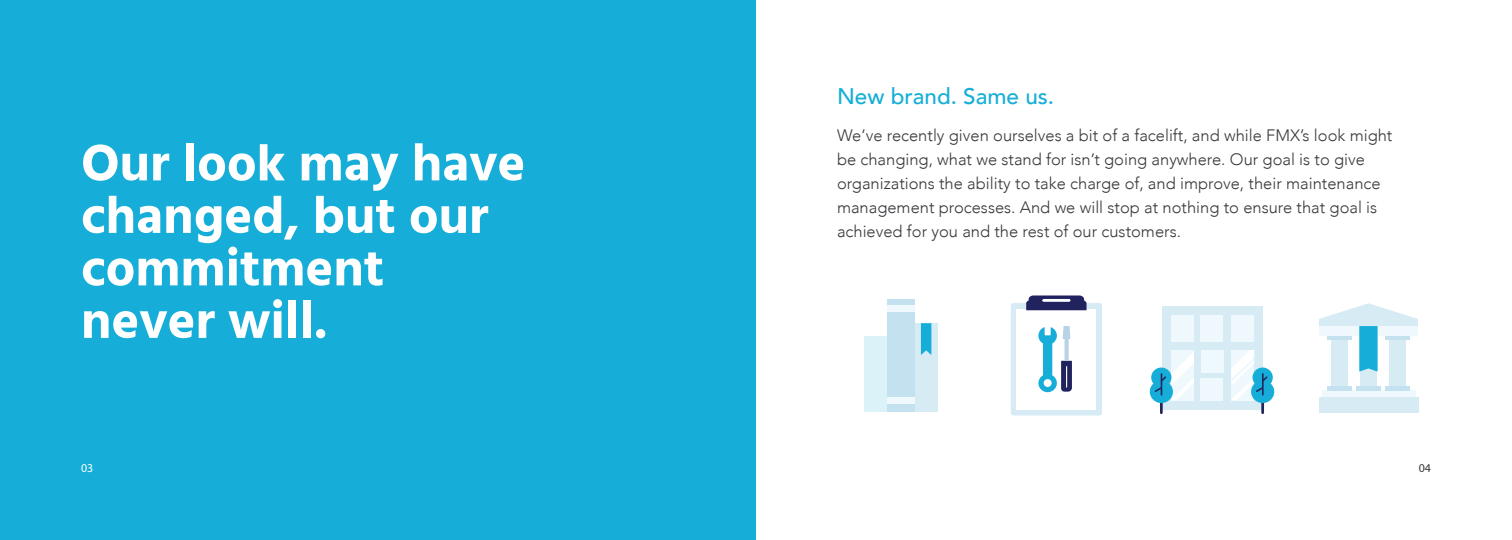
<style>
.page{position:relative;width:1512px;height:540px;background:#fff}
.page>*{position:absolute;margin:0;border:0;box-sizing:border-box;transform-origin:0 0}
.t1{font:700 52.5px/52.5px "Hind";color:#fff}
.t2{font:500 22.5px "Avenir";color:#16aed8}
.t3{font:300 16.5px/24px "Avenir";color:#38383d}
.t4{font:12px "Myriad Pro";color:#fff}
.t5{font:12px "Myriad Pro";color:#38383d}
</style>
<div class="page">
<div style="left:0;top:0;width:756px;height:540px;background:#16aed8"></div>
<div style="left:915px;top:323px;width:23px;height:89px;background:#d7ebf5"></div>
<div style="left:865px;top:336px;width:23px;height:76px;background:#dcf2f9"></div>
<svg style="left:921px;top:323px;width:10px;height:32px"></svg>
<div style="left:888px;top:299px;width:27px;height:113px;background:#c3e1ee"></div>
<div style="left:888px;top:306px;width:27px;height:6px;background:#eef8fd"></div>
<div style="left:888px;top:398px;width:27px;height:6px;background:#eef8fd"></div>
<div style="left:1011px;top:303px;width:91px;height:113px;background:#d7ebf5;border-radius:3px"></div>
<div style="left:1017px;top:309px;width:79px;height:100px;background:#fff"></div>
<svg style="left:1026px;top:295px;width:61px;height:15px"></svg>
<svg style="left:1038px;top:326px;width:34px;height:67px"></svg>
<div style="left:1162px;top:306px;width:101px;height:104px;background:#d7ebf5"></div>
<div style="left:1171px;top:350px;width:23px;height:51px;background:#eef8fd"></div>
<div style="left:1171px;top:315px;width:23px;height:27px;background:#eef8fd"></div>
<div style="left:1200px;top:315px;width:23px;height:27px;background:#eef8fd"></div>
<div style="left:1231px;top:315px;width:23px;height:27px;background:#eef8fd"></div>
<div style="left:1200px;top:378px;width:23px;height:23px;background:#eef8fd"></div>
<div style="left:1201px;top:350px;width:23px;height:22px;background:#eef8fd"></div>
<hr style="left:1261px;top:399px;width:3px;height:15px;background:#24255d">
<svg style="left:1231px;top:350px;width:43px;height:54px"></svg>
<hr style="left:1160px;top:399px;width:3px;height:15px;background:#24255d">
<svg style="left:1149px;top:352px;width:45px;height:52px"></svg>
<div style="left:1319px;top:319px;width:99px;height:13px;background:#d7ebf5"></div>
<div style="left:1360px;top:330px;width:16px;height:65px;background:#d7ebf5"></div>
<div style="left:1389px;top:330px;width:16px;height:65px;background:#d7ebf5"></div>
<div style="left:1332px;top:330px;width:16px;height:65px;background:#d7ebf5"></div>
<div style="left:1319px;top:397px;width:99px;height:16px;background:#d7ebf5"></div>
<div style="left:1322px;top:390px;width:94px;height:7px;background:#eef8fd"></div>
<div style="left:1328px;top:386px;width:24px;height:5px;background:#c3e1ee"></div>
<div style="left:1356px;top:386px;width:25px;height:5px;background:#c3e1ee"></div>
<hr style="left:1327px;top:336px;width:24px;height:4px;background:#c3e1ee">
<hr style="left:1386px;top:336px;width:24px;height:4px;background:#c3e1ee">
<hr style="left:1386px;top:386px;width:24px;height:4px;background:#c3e1ee">
<div style="left:1319px;top:326px;width:99px;height:10px;background:#eef8fd"></div>
<svg style="left:1359px;top:326px;width:19px;height:46px"></svg>
<svg style="left:1320px;top:303px;width:97px;height:16px"></svg>
<p class="t1" style="left:81px;top:136px;width:446px">Our look may have changed, but our commitment never will.</p>
<p class="t2" style="left:837px;top:76px;width:219px">New brand. Same us.</p>
<p class="t3" style="left:837px;top:123px;width:557px">We’ve recently given ourselves a bit of a facelift, and while FMX’s look might be changing, what we stand for isn’t going anywhere. Our goal is to give organizations the ability to take charge of, and improve, their maintenance management processes. And we will stop at nothing to ensure that goal is achieved for you and the rest of our customers.</p>
<p class="t4" style="left:81px;top:460px;width:14px">03</p>
<p class="t5" style="left:1419px;top:460px;width:14px">04</p>
</div>
